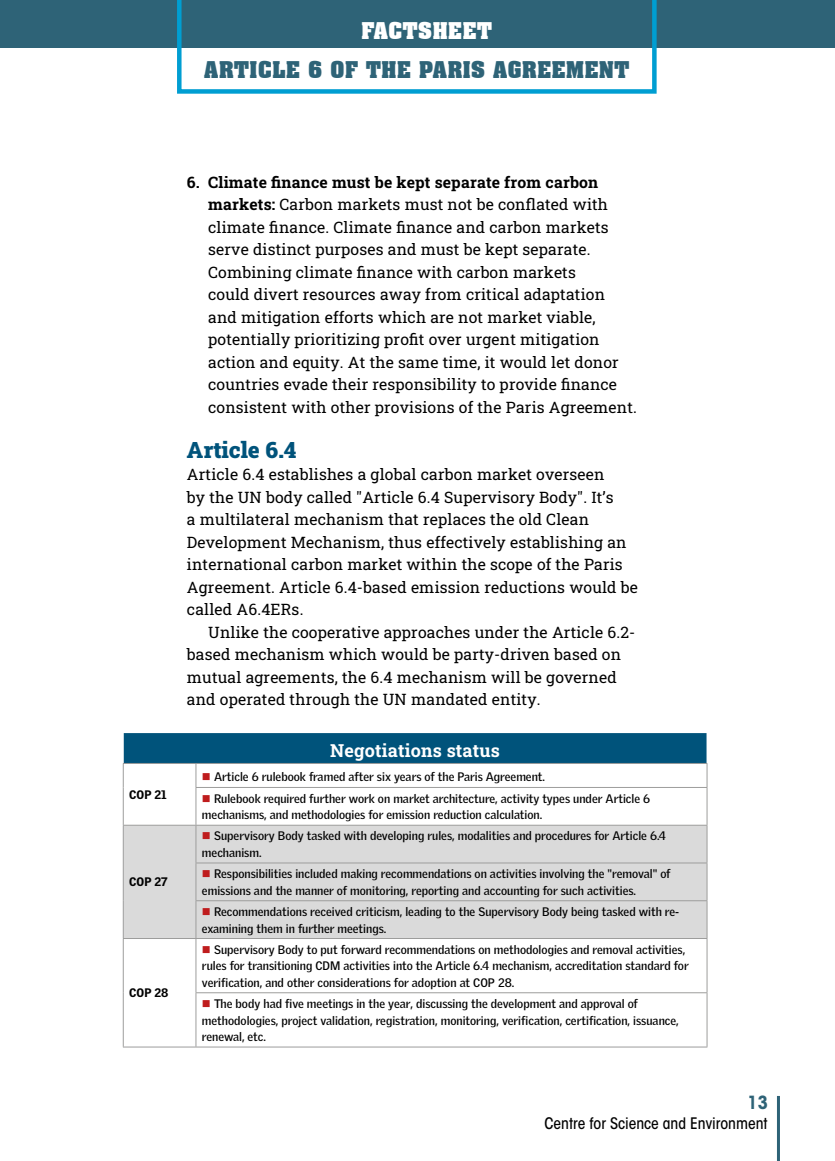
<style>
.page{position:relative;width:835px;height:1161px;background:#fff}
.page>*{position:absolute;margin:0;border:0;box-sizing:border-box;transform-origin:0 0}
.t1{font:700 22.5px "Aachen BT";color:#2e6377}
.t2{font:900 22.5px "Roboto Slab";color:#00537b}
.t3{font:700 22.5px "Aachen BT";color:#fff}
.t4{font:700 18px "Roboto Slab";letter-spacing:.01em;color:#fff}
.t5{font:700 condensed 18px "ITC Avant Garde Std";color:#2e6377}
.t6{font:15.75px/22.5px "Roboto Slab";letter-spacing:.01em;color:#000}
.t7{font:500 condensed 15.75px "ITC Avant Garde Std";color:#000}
.t8{font:700 12px/16.5px "Griffith Gothic";color:#000}
.t9{font:900 12px "Griffith Gothic";color:#000}
.s1{font-weight:700}
.s2{color:#bf1c1d}
</style>
<div class="page">
<div style="left:0;top:0;width:835px;height:48px;background:#2e6377"></div>
<svg style="left:177px;top:0;width:480px;height:94px"></svg>
<hr style="left:777px;top:1096px;width:3px;height:65px;background:#2e6377">
<div style="left:123px;top:732px;width:584px;height:31px;background:#00537b"></div>
<div style="left:124px;top:826px;width:583px;height:112px;background:#dadada"></div>
<hr style="left:123px;top:732px;width:73px;height:1px;background:#fff">
<hr style="left:123px;top:733px;width:1px;height:30px;background:#fff">
<hr style="left:196px;top:732px;width:511px;height:1px;background:#fff">
<hr style="left:123px;top:763px;width:73px;height:1px;background:#9d9d9c">
<svg style="left:123px;top:764px;width:1px;height:23px"></svg>
<hr style="left:123px;top:787px;width:1px;height:38px;background:#9d9d9c">
<hr style="left:196px;top:763px;width:511px;height:1px;background:#9d9d9c">
<svg style="left:196px;top:764px;width:1px;height:23px"></svg>
<svg style="left:707px;top:764px;width:1px;height:23px"></svg>
<hr style="left:196px;top:787px;width:511px;height:1px;background:#9d9d9c">
<hr style="left:196px;top:788px;width:1px;height:37px;background:#9d9d9c">
<hr style="left:707px;top:788px;width:1px;height:37px;background:#9d9d9c">
<hr style="left:123px;top:825px;width:73px;height:1px;background:#9d9d9c">
<hr style="left:123px;top:825px;width:1px;height:38px;background:#9d9d9c">
<hr style="left:123px;top:863px;width:1px;height:38px;background:#9d9d9c">
<hr style="left:123px;top:901px;width:1px;height:37px;background:#9d9d9c">
<hr style="left:196px;top:825px;width:511px;height:1px;background:#9d9d9c">
<hr style="left:196px;top:825px;width:1px;height:37px;background:#9d9d9c">
<hr style="left:707px;top:825px;width:1px;height:37px;background:#9d9d9c">
<hr style="left:196px;top:862px;width:511px;height:1px;background:#9d9d9c">
<hr style="left:196px;top:863px;width:1px;height:37px;background:#9d9d9c">
<hr style="left:707px;top:863px;width:1px;height:37px;background:#9d9d9c">
<hr style="left:196px;top:900px;width:511px;height:1px;background:#9d9d9c">
<hr style="left:196px;top:901px;width:1px;height:37px;background:#9d9d9c">
<hr style="left:707px;top:901px;width:1px;height:37px;background:#9d9d9c">
<hr style="left:123px;top:938px;width:73px;height:1px;background:#9d9d9c">
<hr style="left:123px;top:939px;width:1px;height:54px;background:#9d9d9c">
<hr style="left:123px;top:993px;width:1px;height:53px;background:#9d9d9c">
<hr style="left:123px;top:1046px;width:73px;height:1px;background:#9d9d9c">
<hr style="left:196px;top:938px;width:511px;height:1px;background:#9d9d9c">
<hr style="left:196px;top:939px;width:1px;height:53px;background:#9d9d9c">
<hr style="left:707px;top:939px;width:1px;height:53px;background:#9d9d9c">
<hr style="left:196px;top:992px;width:511px;height:1px;background:#9d9d9c">
<hr style="left:196px;top:993px;width:1px;height:53px;background:#9d9d9c">
<hr style="left:707px;top:993px;width:1px;height:53px;background:#9d9d9c">
<hr style="left:196px;top:1046px;width:511px;height:1px;background:#9d9d9c">
<h1 class="t3" style="left:361px;top:17px;width:133px">FACTSHEET</h1>
<h1 class="t1" style="left:204px;top:56px;width:427px">ARTICLE 6 OF THE PARIS AGREEMENT</h1>
<p class="t9" style="left:129px;top:787px;width:39px">COP 21</p>
<p class="t9" style="left:129px;top:875px;width:40px">COP 27</p>
<p class="t9" style="left:129px;top:986px;width:41px">COP 28</p>
<p class="t6" style="left:208px;top:170px;width:430px;text-indent:-21px"><span class="s1">6. Climate finance must be kept separate from carbon markets:</span> Carbon markets must not be conflated with climate finance. Climate finance and carbon markets serve distinct purposes and must be kept separate.<br>Combining climate finance with carbon markets<br>could divert resources away from critical adaptation and mitigation efforts which are not market viable, potentially prioritizing profit over urgent mitigation action and equity. At the same time, it would let donor countries evade their responsibility to provide finance consistent with other provisions of the Paris Agreement.</p>
<h1 class="t2" style="left:187px;top:434px;width:111px">Article 6.4</h1>
<p class="t6" style="left:187px;top:463px;width:452px">Article 6.4 establishes a global carbon market overseen<br>by the UN body called "Article 6.4 Supervisory Body". It’s<br>a multilateral mechanism that replaces the old Clean Development Mechanism, thus effectively establishing an international carbon market within the scope of the Paris Agreement. Article 6.4-based emission reductions would be called A6.4ERs.</p>
<p class="t6" style="left:187px;top:620px;width:450px;text-indent:21px">Unlike the cooperative approaches under the Article 6.2- based mechanism which would be party-driven based on mutual agreements, the 6.4 mechanism will be governed and operated through the UN mandated entity.</p>
<p class="t4" style="left:330px;top:738px;width:171px">Negotiations status</p>
<p class="t8" style="left:202px;top:768px;width:345px"><span class="s2">■</span> Article 6 rulebook framed after six years of the Paris Agreement.</p>
<p class="t8" style="left:202px;top:790px;width:450px"><span class="s2">■</span> Rulebook required further work on market architecture, activity types under Article 6 mechanisms, and methodologies for emission reduction calculation.</p>
<p class="t8" style="left:202px;top:827px;width:466px"><span class="s2">■</span> Supervisory Body tasked with developing rules, modalities and procedures for Article 6.4 mechanism.</p>
<p class="t8" style="left:202px;top:865px;width:470px"><span class="s2">■</span> Responsibilities included making recommendations on activities involving the "removal" of emissions and the manner of monitoring, reporting and accounting for such activities.</p>
<p class="t8" style="left:202px;top:903px;width:479px"><span class="s2">■</span> Recommendations received criticism, leading to the Supervisory Body being tasked with re&shy;examining them in further meetings.</p>
<p class="t8" style="left:202px;top:941px;width:488px"><span class="s2">■</span> Supervisory Body to put forward recommendations on methodologies and removal activities, rules for transitioning CDM activities into the Article 6.4 mechanism, accreditation standard for verification, and other considerations for adoption at COP 28.</p>
<p class="t8" style="left:202px;top:995px;width:478px"><span class="s2">■</span> The body had five meetings in the year, discussing the development and approval of methodologies, project validation, registration, monitoring, verification, certification, issuance, renewal, etc.</p>
<p class="t5" style="left:748px;top:1091px;width:22px">13</p>
<p class="t7" style="left:545px;top:1113px;width:225px">Centre for Science and Environment</p>
</div>
